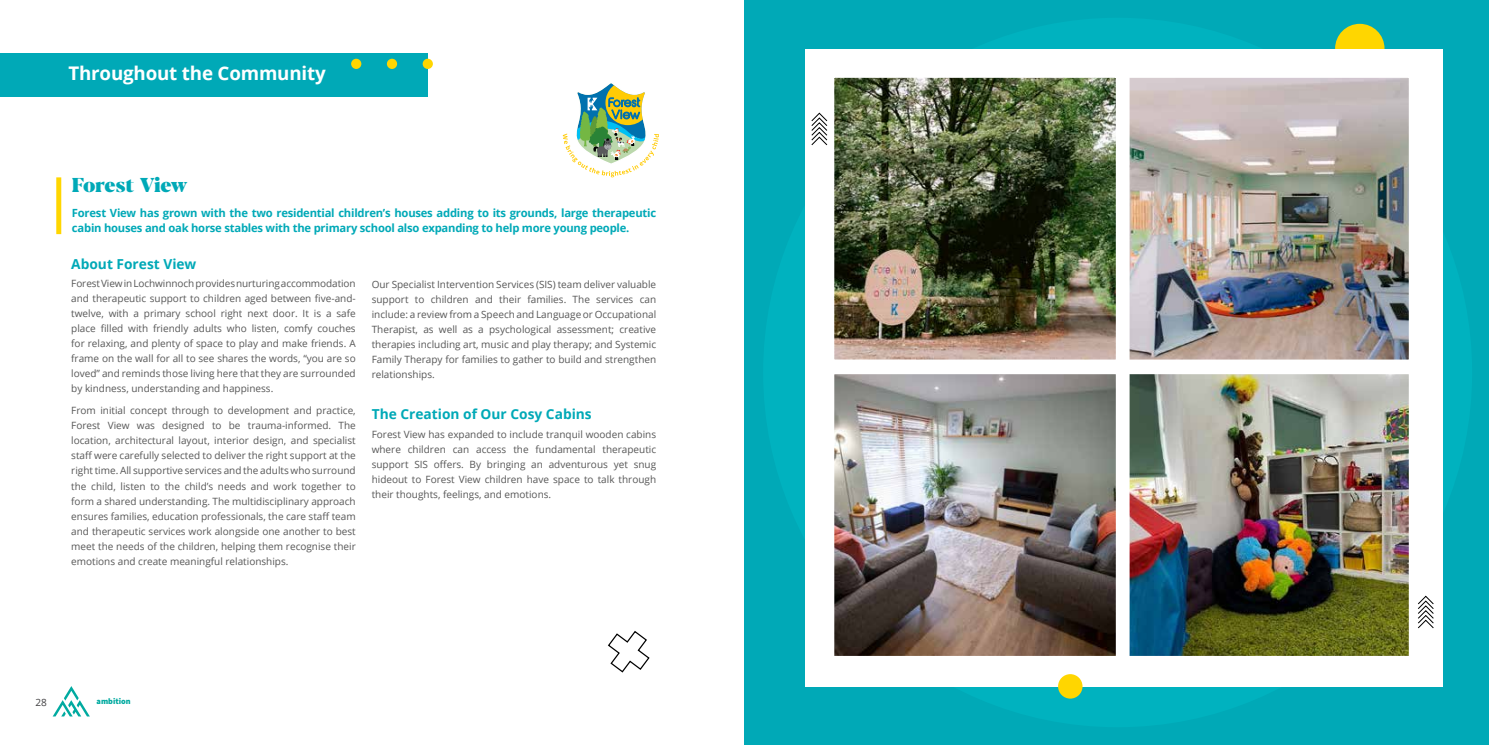
<style>
.page{position:relative;width:1489px;height:745px;background:#fff}
.page>*{position:absolute;margin:0;border:0;box-sizing:border-box;transform-origin:0 0}
.t1{font:800 20px "Blacker Display";letter-spacing:-.015em;color:#00a9b7}
.t2{font:700 18.75px "Open Sans";letter-spacing:-.01em;color:#fff}
.t3{font:700 13.75px "Open Sans";color:#00a9b7}
.t4{font:700 11.25px/15px "Open Sans";letter-spacing:-.02em;color:#00a9b7}
.t5{font:10px/15px "Open Sans";color:#575757;text-align:justify}
.t6{font:10px "Open Sans";color:#414042}
.t7{font:900 8.25px "Source Sans Pro";color:#00aaa0}
</style>
<div class="page">
<div style="left:744px;top:0;width:744px;height:744px;background:#00a9b7"></div>
<div style="left:1334px;top:24px;width:50px;height:49px;background:#ffd600;border-radius:50%"></div>
<div style="left:763px;top:18px;width:708px;height:708px;background:#00b2bf;border-radius:50%"></div>
<div style="left:805px;top:49px;width:637px;height:637px;background:#fff"></div>
<div style="left:0;top:53px;width:428px;height:44px;background:#00a9b7"></div>
<div style="left:422px;top:59px;width:11px;height:10px;background:#ffd600;border-radius:50%"></div>
<div style="left:387px;top:59px;width:10px;height:10px;background:#ffd600;border-radius:50%"></div>
<div style="left:351px;top:59px;width:10px;height:10px;background:#ffd600;border-radius:50%"></div>
<img style="left:1136px;top:78px;width:273px;height:275px">
<img style="left:834px;top:77px;width:302px;height:276px">
<img style="left:1136px;top:353px;width:273px;height:303px">
<img style="left:834px;top:353px;width:302px;height:303px">
<svg style="left:608px;top:631px;width:42px;height:42px"></svg>
<div style="left:1057px;top:673px;width:25px;height:25px;background:#ffd600;border-radius:50%"></div>
<svg style="left:811px;top:112px;width:17px;height:34px"></svg>
<svg style="left:1418px;top:595px;width:16px;height:34px"></svg>
<svg style="left:53px;top:686px;width:37px;height:30px"></svg>
<div style="left:56px;top:177px;width:5px;height:57px;background:#ffd600"></div>
<svg style="left:563px;top:83px;width:96px;height:94px"></svg>
<h2 class="t2" style="left:68px;top:60px;width:259px">Throughout the Community</h2>
<h1 class="t1" style="left:72px;top:172px;width:117px">Forest View</h1>
<p class="t4" style="left:72px;top:205px;width:585px">Forest View has grown with the two residential children’s houses adding to its grounds, large therapeutic cabin houses and oak horse stables with the primary school also expanding to help more young people.</p>
<h3 class="t3" style="left:71px;top:254px;width:127px">About Forest View</h3>
<p class="t5" style="left:71px;top:275px;width:286px">Forest View in Lochwinnoch provides nurturing accommodation and therapeutic support to children aged between five-and&shy;twelve, with a primary school right next door. It is a safe place filled with friendly adults who listen, comfy couches for relaxing, and plenty of space to play and make friends. A frame on the wall for all to see shares the words, “you are so loved” and reminds those living here that they are surrounded by kindness, understanding and happiness.</p>
<p class="t5" style="left:71px;top:403px;width:286px">From initial concept through to development and practice, Forest View was designed to be trauma-informed. The location, architectural layout, interior design, and specialist staff were carefully selected to deliver the right support at the right time. All supportive services and the adults who surround the child, listen to the child’s needs and work together to form a shared understanding. The multidisciplinary approach ensures families, education professionals, the care staff team and therapeutic services work alongside one another to best meet the needs of the children, helping them recognise their emotions and create meaningful relationships.</p>
<p class="t5" style="left:372px;top:276px;width:286px">Our Specialist Intervention Services (SIS) team deliver valuable support to children and their families. The services can include: a review from a Speech and Language or Occupational Therapist, as well as a psychological assessment; creative therapies including art, music and play therapy; and Systemic Family Therapy for families to gather to build and strengthen relationships.</p>
<h3 class="t3" style="left:372px;top:404px;width:221px">The Creation of Our Cosy Cabins</h3>
<p class="t5" style="left:372px;top:426px;width:286px">Forest View has expanded to include tranquil wooden cabins where children can access the fundamental therapeutic support SIS offers. By bringing an adventurous yet snug hideout to Forest View children have space to talk through their thoughts, feelings, and emotions.</p>
<p class="t6" style="left:35px;top:694px;width:13px">28</p>
<p class="t7" style="left:97px;top:695px;width:36px">ambition</p>
</div>
